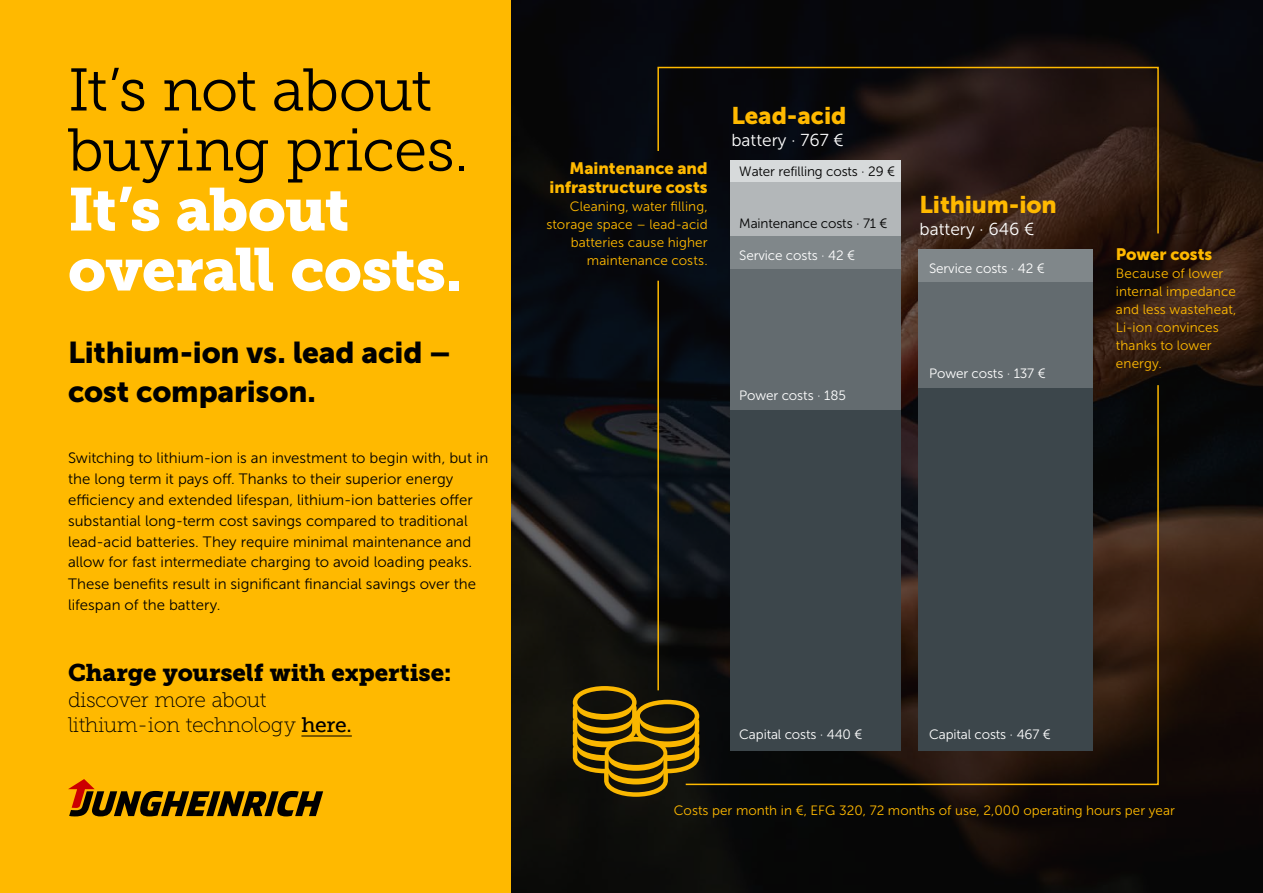
<style>
.page{position:relative;width:1263px;height:893px;background:#fff}
.page>*{position:absolute;margin:0;border:0;box-sizing:border-box;transform-origin:0 0}
.t1{font:60px/60px "Museo Slab 300";letter-spacing:-.025em;color:#000}
.t2{font:60px/60px "Museo Slab 900";letter-spacing:-.015em;color:#fff}
.t3{font:30px/38.2px "Museo Sans 900";letter-spacing:-.005em;color:#000}
.t4{font:24px "Museo Slab 900";letter-spacing:-.005em;color:#000}
.t5{font:24px "Museo Sans 900";letter-spacing:-.005em;color:#ffb900}
.t6{font:21px/25.5px "Museo Slab 100";letter-spacing:-.02em;color:#000}
.t7{font:17.25px "Museo Sans 300";color:#fff}
.t8{font:16.5px/19.5px "Museo Sans 900";color:#ffb900;text-align:right}
.t9{font:15px/21px "Museo Sans 300";color:#000}
.t10{font:13.5px/18px "Museo Sans 300";letter-spacing:.005em;color:#ffb900}
.t11{font:13.5px "Museo Sans 300";letter-spacing:-.01em;color:#fff}
.t12{font:13.5px "Museo Sans 300";letter-spacing:-.01em;color:#000}
.s1{font-family:"Museo Slab 500"}
</style>
<div class="page">
<img style="left:510px;top:0;width:753px;height:893px">
<div style="left:0;top:0;width:510px;height:893px;background:#ffb900"></div>
<div style="left:918px;top:250px;width:175px;height:32px;background:#80878a"></div>
<div style="left:918px;top:282px;width:175px;height:107px;background:#636b6f"></div>
<div style="left:731px;top:237px;width:170px;height:32px;background:#80878a"></div>
<div style="left:731px;top:269px;width:170px;height:400px;background:#636b6f"></div>
<hr style="left:657px;top:281px;width:2px;height:409px;background:#ffb900">
<svg style="left:657px;top:66px;width:502px;height:169px"></svg>
<svg style="left:684px;top:384px;width:475px;height:402px"></svg>
<svg style="left:573px;top:686px;width:126px;height:111px"></svg>
<hr style="left:301px;top:735px;width:51px;height:1px;background:#000">
<svg style="left:68px;top:779px;width:255px;height:37px"></svg>
<h1 class="t1" style="left:68px;top:60px;width:403px">It’s not about buying prices.</h1>
<h1 class="t2" style="left:68px;top:180px;width:396px">It’s about overall costs.</h1>
<h2 class="t3" style="left:68px;top:334px;width:385px">Lithium-ion vs. lead acid – cost comparison.</h2>
<p class="t9" style="left:68px;top:447px;width:422px">Switching to lithium-ion is an investment to begin with, but in the long term it pays off. Thanks to their superior energy efficiency and extended lifespan, lithium-ion batteries offer substantial long-term cost savings compared to traditional lead-acid batteries. They require minimal maintenance and allow for fast intermediate charging to avoid loading peaks.<br>These benefits result in significant financial savings over the lifespan of the battery.</p>
<h3 class="t4" style="left:68px;top:659px;width:385px">Charge yourself with expertise:</h3>
<h3 class="t6" style="left:68px;top:687px;width:285px">discover more about lithium-ion technology <span class="s1">here.</span></h3>
<p class="t8" style="left:550px;top:158px;width:160px">Maintenance and infrastructure costs</p>
<p class="t10" style="left:546px;top:198px;width:163px;text-align:right">Cleaning, water filling, storage space – lead-acid batteries cause higher maintenance costs.</p>
<h3 class="t5" style="left:731px;top:102px;width:117px">Lead-acid</h3>
<p class="t7" style="left:731px;top:130px;width:114px">battery · 767 €</p>
<p class="t12" style="left:739px;top:164px;width:157px">Water refilling costs · 29 €</p>
<p class="t12" style="left:739px;top:216px;width:150px">Maintenance costs · 71 €</p>
<p class="t11" style="left:739px;top:249px;width:117px">Service costs · 42 €</p>
<h3 class="t5" style="left:919px;top:191px;width:139px">Lithium-ion</h3>
<p class="t7" style="left:919px;top:220px;width:116px">battery · 646 €</p>
<p class="t11" style="left:929px;top:261px;width:117px">Service costs · 42 €</p>
<p class="t11" style="left:739px;top:389px;width:108px">Power costs · 185</p>
<p class="t11" style="left:929px;top:366px;width:118px">Power costs · 137 €</p>
<p class="t8" style="left:1116px;top:244px;width:98px">Power costs</p>
<p class="t10" style="left:1116px;top:264px;width:122px">Because of lower internal impedance and less wasteheat,<br>Li-ion convinces thanks to lower energy.</p>
<p class="t11" style="left:739px;top:727px;width:125px">Capital costs · 440 €</p>
<p class="t11" style="left:929px;top:727px;width:123px">Capital costs · 467 €</p>
<p class="t10" style="left:674px;top:802px;width:503px">Costs per month in €, EFG 320, 72 months of use, 2,000 operating hours per year</p>
</div>
